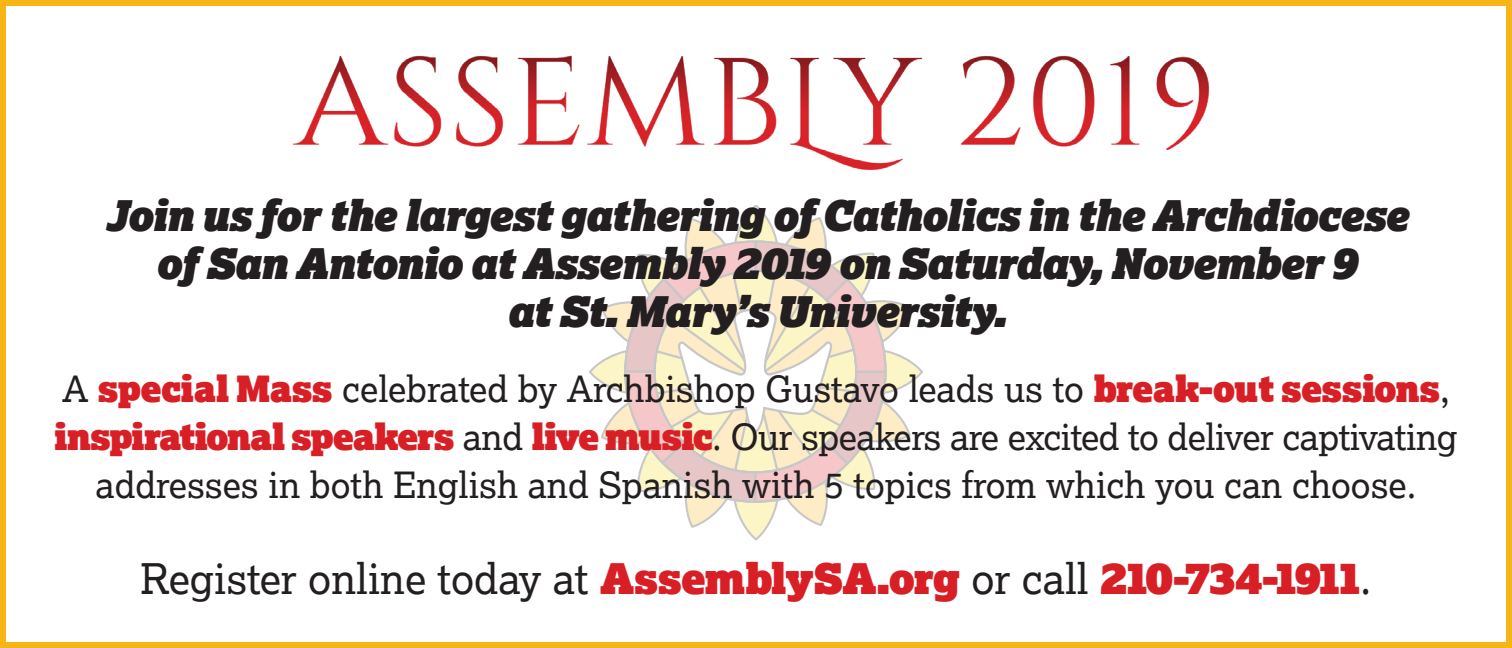
<style>
.page{position:relative;width:1512px;height:648px;background:#fff}
.page>*{position:absolute;margin:0;border:0;box-sizing:border-box;transform-origin:0 0}
.t1{font:italic 42px/48px "Lexia Advertising";letter-spacing:-.01em;color:#231f20;text-align:center}
.t2{font:42px "Lexia";color:#231f20}
.t3{font:36px/48px "Lexia";color:#231f20;text-align:center}
.s1{font-family:"Lexia Advertising";color:#d91f26}
</style>
<div class="page">
<img style="left:293px;top:55px;width:916px;height:115px">
<div style="left:0;top:0;width:1512px;height:648px;border:6px solid #f7b518"></div>
<svg style="left:589px;top:206px;width:334px;height:335px"></svg>
<p class="t1" style="left:105px;top:191px;width:1304px">Join us for the largest gathering of Catholics in the Archdiocese of San Antonio at Assembly 2019 on Saturday, November 9<br>at St. Mary’s University.</p>
<p class="t3" style="left:54px;top:364px;width:1405px">A <span class="s1">special Mass</span> celebrated by Archbishop Gustavo leads us to <span class="s1">break-out sessions</span>, <span class="s1">inspirational speakers</span> and <span class="s1">live music</span>. Our speakers are excited to deliver captivating addresses in both English and Spanish with 5 topics from which you can choose.</p>
<p class="t2" style="left:141px;top:552px;width:1232px">Register online today at <span class="s1">AssemblySA.org</span> or call <span class="s1">210-734-1911</span>.</p>
</div>
